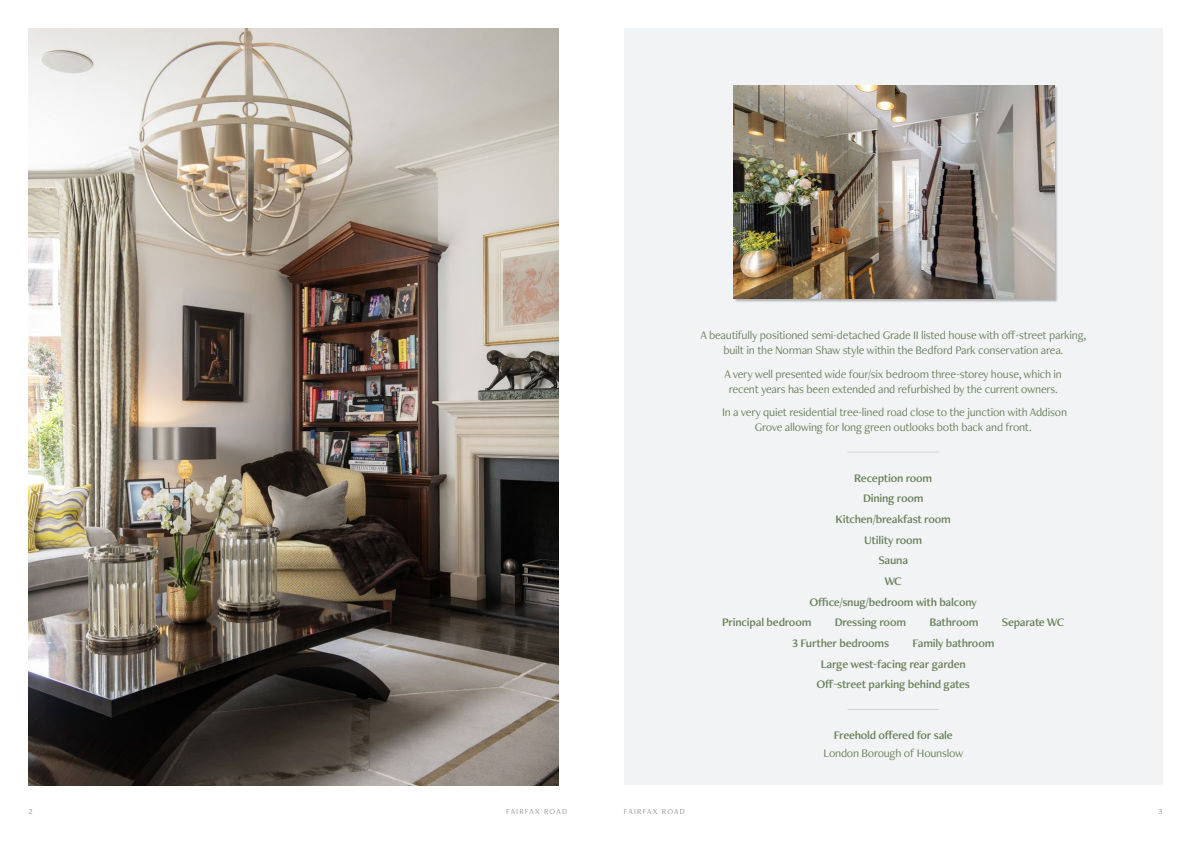
<style>
.page{position:relative;width:1191px;height:842px;background:#fff}
.page>*{position:absolute;margin:0;border:0;box-sizing:border-box;transform-origin:0 0}
.t1{font:12px/15px "Freight Neo Pro";letter-spacing:-.02em;color:#68815c;text-align:center}
.t2{font:12px "Freight Neo Pro Semi";letter-spacing:-.02em;color:#68815c}
.t3{font:8px "Freight Neo Pro";letter-spacing:.15em;color:#939991}
</style>
<div class="page">
<div style="left:624px;top:28px;width:538px;height:757px;background:#f2f3f4"></div>
<img style="left:28px;top:28px;width:530px;height:757px">
<div style="left:734px;top:85px;width:324px;height:218px;background:#231f20;opacity:.3"></div>
<img style="left:734px;top:85px;width:320px;height:214px">
<hr style="left:847px;top:709px;width:92px;height:1px;background:#d1d2d4">
<hr style="left:847px;top:452px;width:92px;height:1px;background:#d1d2d4">
<p class="t1" style="left:700px;top:327px;width:387px">A beautifully positioned semi-detached Grade II listed house with off-street parking, built in the Norman Shaw style within the Bedford Park conservation area.</p>
<p class="t1" style="left:724px;top:366px;width:339px">A very well presented wide four/six bedroom three-storey house, which in recent years has been extended and refurbished by the current owners.</p>
<p class="t1" style="left:722px;top:404px;width:346px">In a very quiet residential tree‑lined road close to the junction with Addison<br>Grove allowing for long green outlooks both back and front.</p>
<p class="t2" style="left:854px;top:470px;width:79px">Reception room</p>
<p class="t2" style="left:863px;top:490px;width:62px">Dining room</p>
<p class="t2" style="left:835px;top:511px;width:117px">Kitchen/breakfast room</p>
<p class="t2" style="left:864px;top:532px;width:60px">Utility room</p>
<p class="t2" style="left:878px;top:552px;width:31px">Sauna</p>
<p class="t2" style="left:884px;top:573px;width:19px">WC</p>
<p class="t2" style="left:809px;top:594px;width:169px">Office/snug/bedroom with balcony</p>
<p class="t2" style="left:722px;top:614px;width:91px">Principal bedroom</p>
<p class="t2" style="left:834px;top:614px;width:73px">Dressing room</p>
<p class="t2" style="left:929px;top:614px;width:51px">Bathroom</p>
<p class="t2" style="left:1001px;top:614px;width:64px">Separate WC</p>
<p class="t2" style="left:792px;top:635px;width:99px">3 Further bedrooms</p>
<p class="t2" style="left:912px;top:635px;width:83px">Family bathroom</p>
<p class="t2" style="left:820px;top:656px;width:146px">Large west-facing rear garden</p>
<p class="t2" style="left:816px;top:676px;width:155px">Off-street parking behind gates</p>
<p class="t2" style="left:833px;top:727px;width:121px">Freehold offered for sale</p>
<p class="t1" style="left:823px;top:745px;width:141px">London Borough of Hounslow</p>
<p class="t3" style="left:28px;top:806px;width:5px">2</p>
<p class="t3" style="left:506px;top:806px;width:63px">FAIRFAX ROAD</p>
<p class="t3" style="left:624px;top:806px;width:63px">FAIRFAX ROAD</p>
<p class="t3" style="left:1158px;top:806px;width:5px">3</p>
</div>
